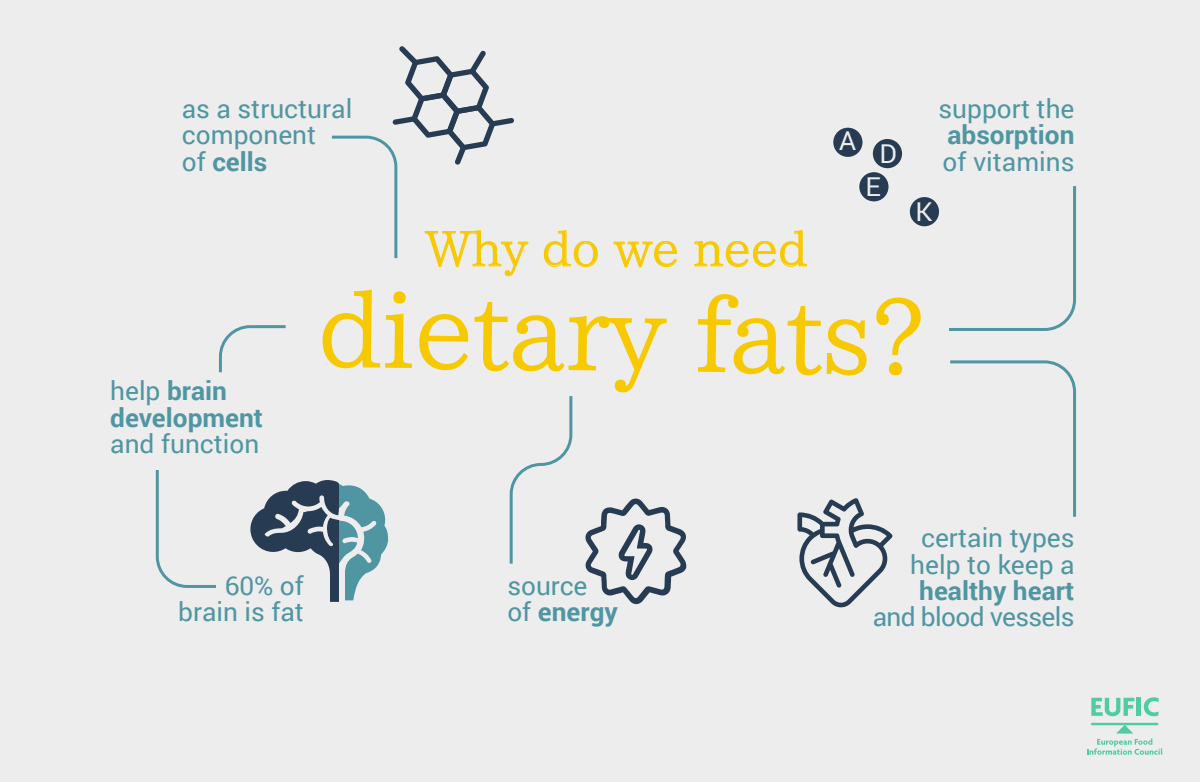
<style>
.page{position:relative;width:1200px;height:782px;background:#ededed}
.page>*{position:absolute;margin:0;border:0;box-sizing:border-box;transform-origin:0 0}
.t1{font:105.75px "IP Aex Mincho";color:#f7c900}
.t2{font:48.6px "IP Aex Mincho";color:#f7c900}
.t3{font:25.95px/26.2px "Roboto";color:#5096a2}
.t4{font:700 25.95px/26.2px "Roboto";color:#5096a2}
.t5{font:25.95px "Roboto";letter-spacing:-.025em;color:#5096a2}
.t6{font:25.95px/33.5px "Roboto";color:#ededed}
.s1{font-weight:700}
.s2{font-weight:400}
</style>
<div class="page">
<hr style="left:1091px;top:722px;width:67px;height:3px;background:#50cca2">
<svg style="left:1087px;top:738px;width:76px;height:16px"></svg>
<svg style="left:1091px;top:697px;width:43px;height:19px"></svg>
<hr style="left:1137px;top:697px;width:4px;height:18px;background:#50cca2">
<svg style="left:1144px;top:697px;width:15px;height:19px"></svg>
<div style="left:910px;top:197px;width:29px;height:29px;background:#273c52;border-radius:50%"></div>
<svg style="left:949px;top:186px;width:128px;height:145px"></svg>
<svg style="left:950px;top:360px;width:127px;height:157px"></svg>
<svg style="left:155px;top:46px;width:531px;height:558px"></svg>
<svg style="left:694px;top:127px;width:227px;height:480px"></svg>
<p class="t3" style="left:182px;top:95px;width:172px">as a structural component<br>of <span class="s1">cells</span></p>
<h2 class="t2" style="left:425px;top:222px;width:384px">Why do we need</h2>
<p class="t6" style="left:839px;top:123px;width:18px">A</p>
<p class="t6" style="left:866px;top:135px;width:33px;text-indent:14px">D<br>E</p>
<p class="t3" style="left:938px;top:95px;width:138px">support the</p>
<p class="t4" style="left:947px;top:121px;width:129px">absorption</p>
<p class="t3" style="left:943px;top:147px;width:134px">of vitamins</p>
<p class="t6" style="left:916px;top:194px;width:18px">K</p>
<p class="t4" style="left:110px;top:377px;width:154px"><span class="s2">help</span> brain development</p>
<p class="t3" style="left:110px;top:429px;width:151px">and function</p>
<h1 class="t1" style="left:319px;top:269px;width:609px;rotate:1deg">dietary fats?</h1>
<p class="t3" style="left:178px;top:571px;width:127px;text-align:right">60% of brain is fat</p>
<p class="t3" style="left:507px;top:571px;width:112px">source of <span class="s1">energy</span></p>
<p class="t3" style="left:910px;top:524px;width:166px;text-align:center">certain types help to keep a</p>
<p class="t4" style="left:919px;top:576px;width:157px">healthy heart</p>
<p class="t5" style="left:873px;top:598px;width:203px">and blood vessels</p>
</div>
